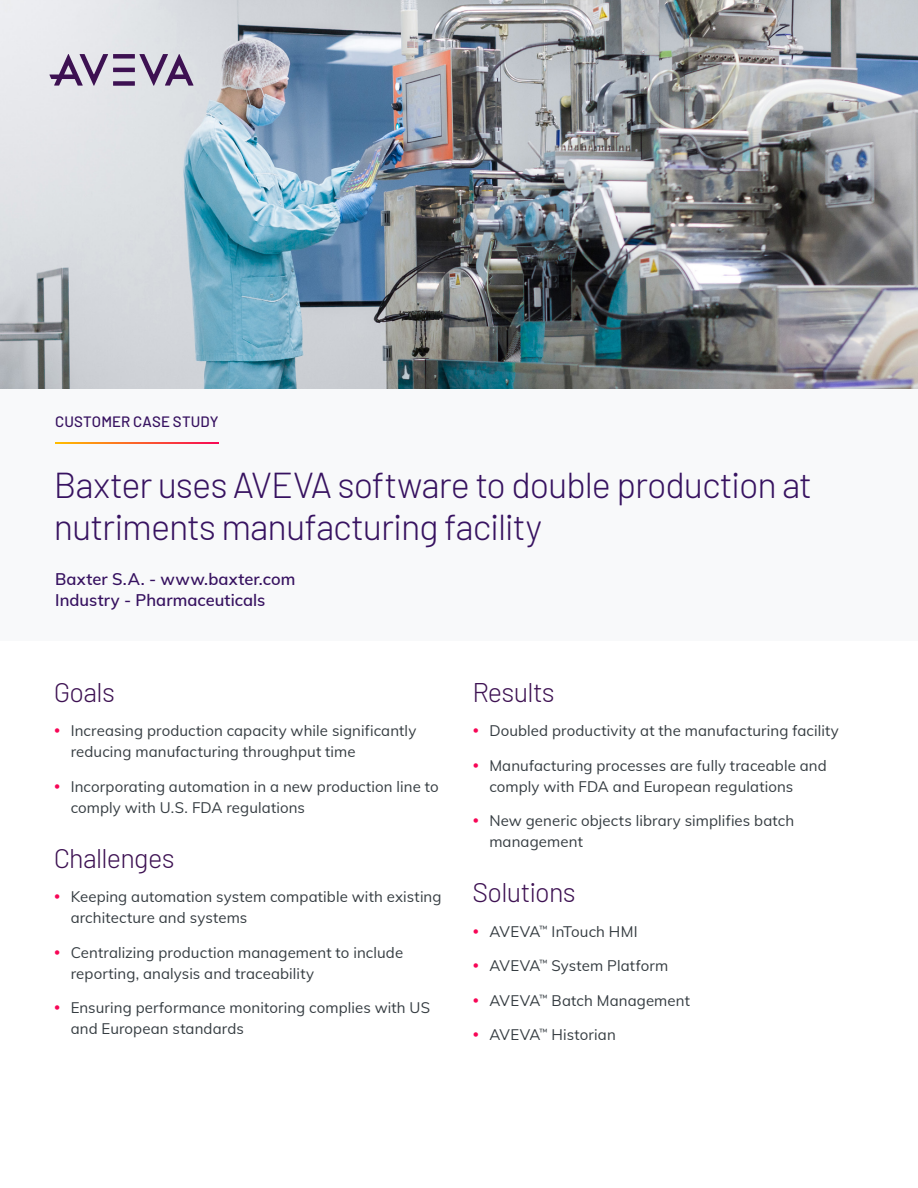
<style>
.page{position:relative;width:918px;height:1188px;background:#fff}
.page>*{position:absolute;margin:0;border:0;box-sizing:border-box;transform-origin:0 0}
.H2_Doc_Title{font:300 36px/42px "Barlow";letter-spacing:-.03em;color:#371260}
.H3_Internal_Pages{font:300 27px "Barlow";letter-spacing:-.025em;color:#3d1152}
.Cover_-_Company_Name{font:600 16.5px/21px "Muli";letter-spacing:.005em;color:#371260}
.t1{font:15px/21px "Muli";letter-spacing:.005em;color:#363d42}
.Doc_Content_Type{font:500 15px "Barlow";letter-spacing:.01em;color:#371260}
</style>
<div class="page">
<img style="left:0;top:0;width:918px;height:389px">
<div style="left:0;top:389px;width:918px;height:251px;background:#f8f9fa"></div>
<svg style="left:55px;top:442px;width:163px;height:2px"></svg>
<div style="left:113px;top:81px;width:22px;height:5px;background:#3d1152"></div>
<hr style="left:113px;top:68px;width:22px;height:4px;background:#3d1152">
<div style="left:113px;top:54px;width:22px;height:5px;background:#3d1152"></div>
<svg style="left:49px;top:54px;width:59px;height:32px;background:#aea0b8"></svg>
<svg style="left:139px;top:54px;width:55px;height:32px;background:#a79bb3"></svg>
<p class="Doc_Content_Type" style="left:55px;top:411px;width:165px">CUSTOMER CASE STUDY</p>
<p class="H2_Doc_Title" style="left:54px;top:462px;width:760px">Baxter uses AVEVA software to double production at nutriments manufacturing facility</p>
<p class="Cover_-_Company_Name" style="left:55px;top:568px;width:242px">Baxter S.A. - www.baxter.com<br>Industry - Pharmaceuticals</p>
<p class="H3_Internal_Pages" style="left:54px;top:673px;width:63px">Goals</p>
<p class="t1" style="left:71px;top:720px;width:347px">Increasing production capacity while significantly reducing manufacturing throughput time</p>
<p class="t1" style="left:71px;top:775px;width:370px">Incorporating automation in a new production line to comply with U.S. FDA regulations</p>
<p class="H3_Internal_Pages" style="left:54px;top:838px;width:122px">Challenges</p>
<p class="t1" style="left:71px;top:885px;width:372px">Keeping automation system compatible with existing architecture and systems</p>
<p class="t1" style="left:71px;top:941px;width:334px">Centralizing production management to include reporting, analysis and traceability</p>
<p class="t1" style="left:71px;top:996px;width:361px">Ensuring performance monitoring complies with US and European standards</p>
<p class="H3_Internal_Pages" style="left:472px;top:673px;width:84px">Results</p>
<p class="t1" style="left:489px;top:720px;width:351px">Doubled productivity at the manufacturing facility</p>
<p class="t1" style="left:489px;top:754px;width:339px">Manufacturing processes are fully traceable and comply with FDA and European regulations</p>
<p class="t1" style="left:489px;top:810px;width:306px">New generic objects library simplifies batch management</p>
<p class="H3_Internal_Pages" style="left:472px;top:873px;width:105px">Solutions</p>
<p class="t1" style="left:489px;top:920px;width:150px">AVEVA<sup>™</sup> InTouch HMI</p>
<p class="t1" style="left:489px;top:954px;width:181px">AVEVA<sup>™</sup> System Platform</p>
<p class="t1" style="left:489px;top:989px;width:202px">AVEVA<sup>™</sup> Batch Management</p>
<p class="t1" style="left:489px;top:1023px;width:128px">AVEVA<sup>™</sup> Historian</p>
</div>
